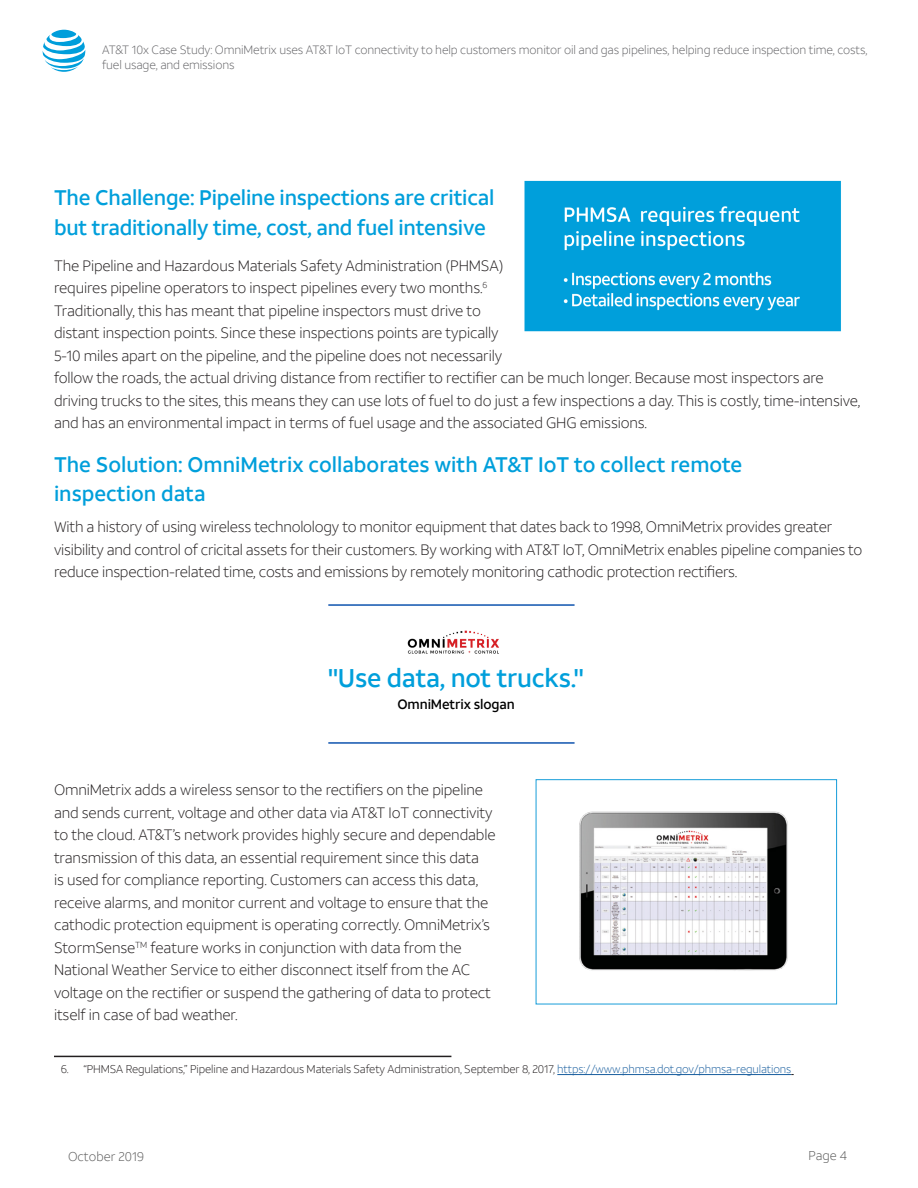
<style>
.page{position:relative;width:918px;height:1188px;background:#fff}
.page>*{position:absolute;margin:0;border:0;box-sizing:border-box;transform-origin:0 0}
.Endnotes{font:500 25.5px "ATT Aleck Sans";letter-spacing:-.01em;color:#009fdb}
.Body_Copy{font:500 21px/30px "ATT Aleck Sans";letter-spacing:-.01em;color:#009fdb}
.Subhead{font:500 21px/28.5px "ATT Aleck Sans";color:#009fdb}
.Body_Copy-2{font:300 15px/22.5px "ATT Aleck Sans";letter-spacing:-.01em;color:#231f20}
.Subhead-2{font:300 15px/22.5px "ATT Aleck Sans";letter-spacing:-.01em;color:#231f20}
.Endnotes-2{font:500 13.5px "ATT Aleck Sans";letter-spacing:-.01em;color:#000}
.t1{font:300 12.75px "ATT Aleck Sans";color:#5a5a5a}
.t2{font:300 12px/14.4px "ATT Aleck Sans";letter-spacing:-.01em;color:#636366}
.t3{font:300 11.25px "ATT Aleck Sans";letter-spacing:-.01em;color:#231f20}
.s1{color:#175d9e}
</style>
<div class="page">
<svg style="left:43px;top:30px;width:42px;height:42px"></svg>
<hr style="left:54px;top:1056px;width:397px;height:1px;background:#231f20">
<hr style="left:557px;top:1074px;width:234px;height:1px;background:#175d9e">
<img style="left:535px;top:779px;width:303px;height:202px">
<img style="left:524px;top:180px;width:317px;height:152px">
<div style="left:536px;top:779px;width:301px;height:225px;border:1px solid #179dd9"></div>
<img style="left:407px;top:630px;width:92px;height:24px">
<hr style="left:328px;top:604px;width:247px;height:2px;background:#0f54af">
<hr style="left:328px;top:742px;width:247px;height:2px;background:#0f54af">
<p class="t2" style="left:102px;top:43px;width:767px">AT&amp;T 10x Case Study: OmniMetrix uses AT&amp;T IoT connectivity to help customers monitor oil and gas pipelines, helping reduce inspection time, costs, fuel usage, and emissions</p>
<p class="Body_Copy" style="left:54px;top:183px;width:442px">The Challenge: Pipeline inspections are critical but traditionally time, cost, and fuel intensive</p>
<p class="Subhead-2" style="left:54px;top:254px;width:808px">The Pipeline and Hazardous Materials Safety Administration (PHMSA)<br>requires pipeline operators to inspect pipelines every two months.<sup>6<br></sup>Traditionally, this has meant that pipeline inspectors must drive to<br>distant inspection points. Since these inspections points are typically<br>5-10 miles apart on the pipeline, and the pipeline does not necessarily<br>follow the roads, the actual driving distance from rectifier to rectifier can be much longer. Because most inspectors are driving trucks to the sites, this means they can use lots of fuel to do just a few inspections a day. This is costly, time-intensive, and has an environmental impact in terms of fuel usage and the associated GHG emissions.</p>
<p class="Subhead" style="left:54px;top:451px;width:690px">The Solution: OmniMetrix collaborates with AT&amp;T IoT to collect remote inspection data</p>
<p class="Body_Copy-2" style="left:54px;top:515px;width:810px">With a history of using wireless technolology to monitor equipment that dates back to 1998, OmniMetrix provides greater visibility and control of cricital assets for their customers. By working with AT&amp;T IoT, OmniMetrix enables pipeline companies to reduce inspection-related time, costs and emissions by remotely monitoring cathodic protection rectifiers.</p>
<p class="Endnotes" style="left:328px;top:662px;width:257px">"Use data, not trucks."</p>
<p class="Endnotes-2" style="left:398px;top:696px;width:119px">OmniMetrix slogan</p>
<p class="Body_Copy-2" style="left:54px;top:778px;width:443px">OmniMetrix adds a wireless sensor to the rectifiers on the pipeline and sends current, voltage and other data via AT&amp;T IoT connectivity to the cloud. AT&amp;T’s network provides highly secure and dependable transmission of this data, an essential requirement since this data<br>is used for compliance reporting. Customers can access this data, receive alarms, and monitor current and voltage to ensure that the cathodic protection equipment is operating correctly. OmniMetrix’s StormSense<sup>TM</sup> feature works in conjunction with data from the National Weather Service to either disconnect itself from the AC voltage on the rectifier or suspend the gathering of data to protect itself in case of bad weather.</p>
<p class="t3" style="left:61px;top:1063px;width:732px">6. “PHMSA Regulations,” Pipeline and Hazardous Materials Safety Administration, September 8, 2017, <span class="s1">https://www.phmsa.dot.gov/phmsa-regulations</span></p>
<p class="t1" style="left:68px;top:1148px;width:78px">October 2019</p>
<p class="t1" style="left:808px;top:1148px;width:40px">Page 4</p>
</div>
